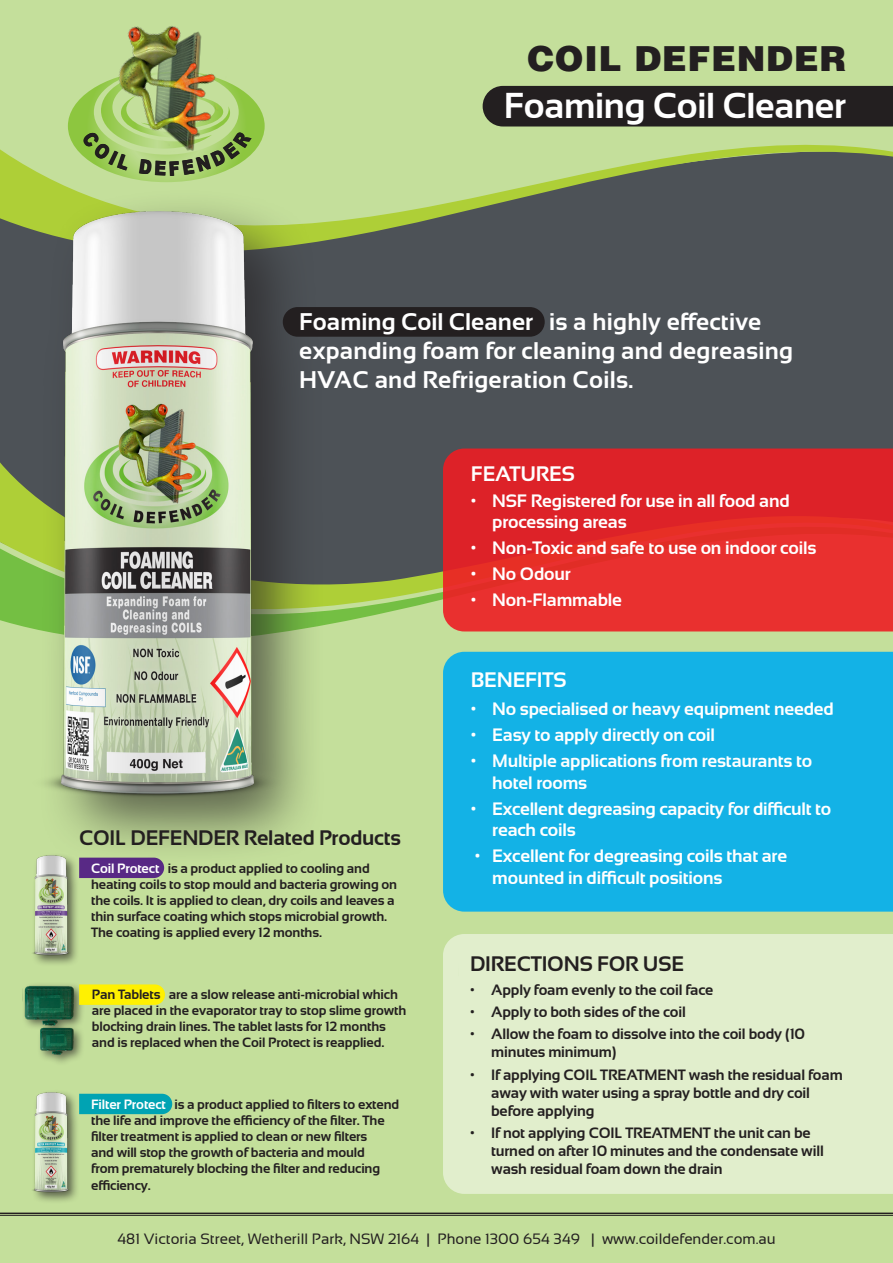
<style>
.page{position:relative;width:893px;height:1263px;background:#c4df9b}
.page>*{position:absolute;margin:0;border:0;box-sizing:border-box;transform-origin:0 0}
.t1{font:700 36px "Sansation";letter-spacing:-.01em;color:#fff}
.t2{font:900 34.5px "Helvetica";letter-spacing:.02em;color:#231f20}
.t3{font:700 24.15px/29px "Sansation";letter-spacing:.01em;color:#fff}
.t4{font:700 21px "Sansation";letter-spacing:-.01em;color:#231f20}
.t5{font:700 21px "Sansation";letter-spacing:-.01em;color:#fff}
.t6{font:700 18px/21.6px "Sansation";letter-spacing:-.01em;color:#fff}
.t7{font:700 15px/18px "Sansation";letter-spacing:-.01em;color:#231f20}
.t8{font:15px "Sansation";color:#231f20}
.t9{font:700 13.5px/16.2px "Sansation";letter-spacing:-.01em;color:#231f20}
.s1{color:#fff}
</style>
<div class="page">
<div style="left:0;top:351px;width:893px;height:95px;background:#4d5257"></div>
<div style="left:0;top:446px;width:893px;height:32px;background:#4d5257"></div>
<svg style="left:0;top:478px;width:893px;height:174px"></svg>
<svg style="left:0;top:103px;width:893px;height:248px;fill:#4d5257"></svg>
<img style="left:120px;top:26px;width:82px;height:45px">
<hr style="left:0;top:1212px;width:893px;height:2px;background:#231f20">
<hr style="left:0;top:1215px;width:893px;height:1px;background:#231f20">
<div style="left:21px;top:982px;width:65px;height:55px;background:#231f20;opacity:.65"></div>
<img style="left:23px;top:982px;width:53px;height:46px">
<img style="left:33px;top:1092px;width:44px;height:109px">
<img style="left:33px;top:859px;width:44px;height:105px">
<div style="left:37px;top:1024px;width:48px;height:42px;background:#231f20;opacity:.65"></div>
<img style="left:40px;top:1027px;width:34px;height:29px">
<svg style="left:79px;top:868px;width:85px;height:10px"></svg>
<svg style="left:79px;top:984px;width:86px;height:21px;background:#fbef09"></svg>
<div style="left:79px;top:1094px;width:93px;height:20px;background:#00a3b3"></div>
<svg style="left:443px;top:448px;width:450px;height:183px;background:#e1292b"></svg>
<div style="left:443px;top:934px;width:450px;height:260px;background:#e1eecc"></div>
<div style="left:443px;top:652px;width:450px;height:260px;background:#13b2e6"></div>
<div style="left:37px;top:188px;width:290px;height:680px;background:#231f20;opacity:.65"></div>
<img style="left:33px;top:194px;width:283px;height:621px">
<div style="left:483px;top:86px;width:410px;height:40px;background:#231f20"></div>
<div style="left:283px;top:307px;width:262px;height:30px;background:#231f20;border-radius:15px"></div>
<svg style="left:68px;top:71px;width:197px;height:111px"></svg>
<p class="t2" style="left:527px;top:36px;width:320px">COIL DEFENDER</p>
<p class="t1" style="left:504px;top:85px;width:344px">Foaming Coil Cleaner</p>
<p class="t3" style="left:299px;top:307px;width:495px">Foaming Coil Cleaner is a highly effective expanding foam for cleaning and degreasing<br>HVAC and Refrigeration Coils.</p>
<p class="t5" style="left:471px;top:461px;width:105px">FEATURES</p>
<p class="t6" style="left:492px;top:490px;width:299px;text-indent:-21px">• NSF Registered for use in all food and processing areas</p>
<p class="t6" style="left:471px;top:537px;width:347px">• Non-Toxic and safe to use on indoor coils</p>
<p class="t6" style="left:471px;top:563px;width:101px">• No Odour</p>
<p class="t6" style="left:471px;top:589px;width:153px">• Non-Flammable</p>
<p class="t4" style="left:79px;top:826px;width:323px">COIL DEFENDER Related Products</p>
<p class="t9" style="left:91px;top:860px;width:308px"><span class="s1">Coil Protect</span> is a product applied to cooling and heating coils to stop mould and bacteria growing on the coils. It is applied to clean, dry coils and leaves a thin surface coating which stops microbial growth.<br>The coating is applied every 12 months.</p>
<p class="t9" style="left:92px;top:986px;width:316px">Pan Tablets are a slow release anti-microbial which are placed in the evaporator tray to stop slime growth blocking drain lines. The tablet lasts for 12 months and is replaced when the Coil Protect is reapplied.</p>
<p class="t9" style="left:91px;top:1096px;width:310px"><span class="s1">Filter Protect</span> is a product applied to filters to extend the life and improve the efficiency of the filter. The filter treatment is applied to clean or new filters<br>and will stop the growth of bacteria and mould<br>from prematurely blocking the filter and reducing efficiency.</p>
<p class="t5" style="left:471px;top:668px;width:97px">BENEFITS</p>
<p class="t6" style="left:471px;top:698px;width:365px">• No specialised or heavy equipment needed</p>
<p class="t6" style="left:471px;top:724px;width:246px">• Easy to apply directly on coil</p>
<p class="t6" style="left:492px;top:750px;width:321px;text-indent:-21px">• Multiple applications from restaurants to hotel rooms</p>
<p class="t6" style="left:492px;top:798px;width:340px;text-indent:-21px">• Excellent degreasing capacity for difficult to reach coils</p>
<p class="t6" style="left:492px;top:845px;width:297px;text-indent:-17px">• Excellent for degreasing coils that are mounted in difficult positions</p>
<p class="t4" style="left:470px;top:951px;width:215px">DIRECTIONS FOR USE</p>
<p class="t7" style="left:470px;top:981px;width:245px">• Apply foam evenly to the coil face</p>
<p class="t7" style="left:470px;top:1003px;width:217px">• Apply to both sides of the coil</p>
<p class="t7" style="left:491px;top:1025px;width:315px;text-indent:-21px">• Allow the foam to dissolve into the coil body (10 minutes minimum)</p>
<p class="t7" style="left:491px;top:1065px;width:353px;text-indent:-21px">• If applying COIL TREATMENT wash the residual foam away with water using a spray bottle and dry coil before applying</p>
<p class="t7" style="left:491px;top:1124px;width:334px;text-indent:-21px">• If not applying COIL TREATMENT the unit can be turned on after 10 minutes and the condensate will wash residual foam down the drain</p>
<p class="t8" style="left:117px;top:1230px;width:660px">481 Victoria Street, Wetherill Park, NSW 2164 | Phone 1300 654 349 | www.coildefender.com.au</p>
</div>
